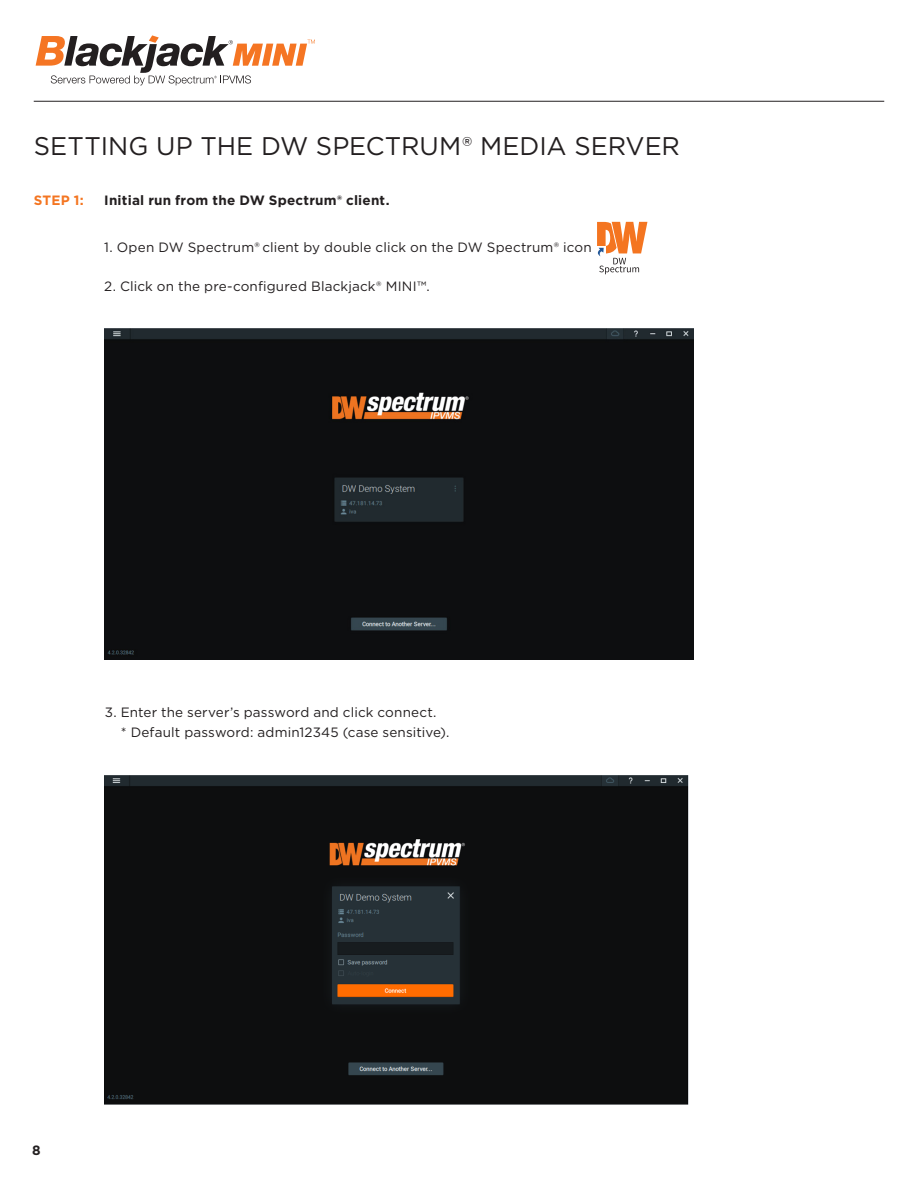
<style>
.page{position:relative;width:918px;height:1188px;background:#fff}
.page>*{position:absolute;margin:0;border:0;box-sizing:border-box;transform-origin:0 0}
.t1{font:25.5px "Gotham";color:#231f20}
.t2{font:13.5px "Gotham";letter-spacing:.01em;color:#231f20}
.t3{font:700 13.5px "Gotham";letter-spacing:.015em;color:#231f20}
.t4{font:700 13.5px "Gotham";color:#f47521}
</style>
<div class="page">
<hr style="left:34px;top:101px;width:850px;height:1px;background:#231f20">
<svg style="left:36px;top:35px;width:279px;height:50px"></svg>
<svg style="left:597px;top:222px;width:50px;height:52px"></svg>
<img style="left:105px;top:328px;width:589px;height:332px">
<img style="left:105px;top:775px;width:584px;height:329px">
<p class="t1" style="left:34px;top:130px;width:648px">SETTING UP THE DW SPECTRUM® MEDIA SERVER</p>
<p class="t4" style="left:34px;top:191px;width:52px">STEP 1:</p>
<p class="t3" style="left:104px;top:191px;width:287px">Initial run from the DW Spectrum® client.</p>
<p class="t2" style="left:104px;top:238px;width:489px">1. Open DW Spectrum® client by double click on the DW Spectrum® icon</p>
<p class="t2" style="left:104px;top:278px;width:327px">2. Click on the pre-configured Blackjack® MINI™.</p>
<p class="t2" style="left:105px;top:704px;width:333px">3. Enter the server’s password and click connect.</p>
<p class="t2" style="left:121px;top:724px;width:330px">* Default password: admin12345 (case sensitive).</p>
<p class="t3" style="left:32px;top:1142px;width:10px">8</p>
</div>
